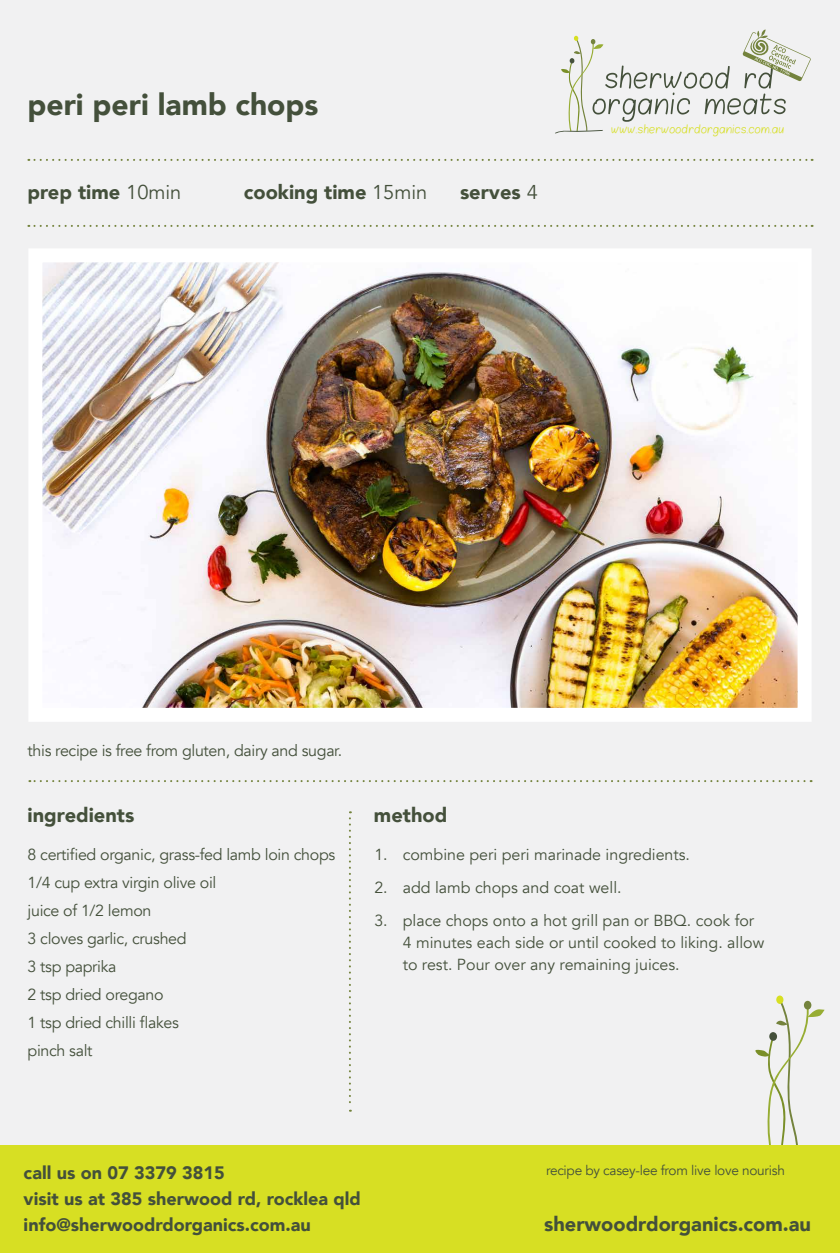
<style>
.page{position:relative;width:840px;height:1253px;background:#fff}
.page>*{position:absolute;margin:0;border:0;box-sizing:border-box;transform-origin:0 0}
.t1{font:900 30px "Avenir";color:#44503b}
.t2{font:900 20px "Avenir";color:#44503b}
.t3{font:900 18px/26px "Avenir";color:#44503b}
.t4{font:16px/28px "Avenir";letter-spacing:-.02em;color:#44503b}
.t5{font:16px/22px "Avenir";color:#44503b}
.t6{font:13.6px "Avenir";letter-spacing:-.02em;color:#44503b}
.t7{font:9.8px "Blokletters Balpen";color:#d7df23}
.s1{font-weight:400}
</style>
<div class="page">
<div style="left:0;top:0;width:839px;height:1151px;background:#f1f1f2"></div>
<svg style="left:743px;top:1002px;width:82px;height:144px"></svg>
<svg style="left:768px;top:1032px;width:8px;height:9px"></svg>
<svg style="left:775px;top:995px;width:8px;height:9px"></svg>
<div style="left:803px;top:1001px;width:7px;height:8px;background:#74833d;border-radius:50%"></div>
<div style="left:0;top:1146px;width:839px;height:107px;background:#d7df23"></div>
<img style="left:43px;top:263px;width:753px;height:444px">
<div style="left:28px;top:248px;width:783px;height:474px;border:14px solid #fff"></div>
<svg style="left:555px;top:30px;width:255px;height:104px"></svg>
<svg style="left:28px;top:225px;width:784px;height:2px"></svg>
<svg style="left:349px;top:811px;width:2px;height:301px"></svg>
<svg style="left:28px;top:159px;width:784px;height:2px"></svg>
<svg style="left:29px;top:780px;width:775px;height:2px"></svg>
<h1 class="t1" style="left:28px;top:79px;width:292px">peri peri lamb chops</h1>
<p class="t2" style="left:28px;top:175px;width:155px">prep time <span class="s1">10min</span></p>
<p class="t2" style="left:244px;top:175px;width:185px">cooking time <span class="s1">15min</span></p>
<p class="t2" style="left:460px;top:175px;width:79px">serves <span class="s1">4</span></p>
<p class="t7" style="left:611px;top:122px;width:174px">www.sherwoodrdorganics.com.au</p>
<p class="t4" style="left:28px;top:737px;width:316px">this recipe is free from gluten, dairy and sugar.</p>
<p class="t2" style="left:28px;top:798px;width:108px">ingredients</p>
<p class="t2" style="left:374px;top:798px;width:75px">method</p>
<p class="t4" style="left:28px;top:840px;width:309px">8 certified organic, grass-fed lamb loin chops<br>1/4 cup extra virgin olive oil<br>juice of 1/2 lemon<br>3 cloves garlic, crushed<br>3 tsp paprika<br>2 tsp dried oregano<br>1 tsp dried chilli flakes<br>pinch salt</p>
<p class="t5" style="left:374px;top:843px;width:317px">1. combine peri peri marinade ingredients.</p>
<p class="t5" style="left:374px;top:877px;width:249px">2. add lamb chops and coat well.</p>
<p class="t5" style="left:402px;top:910px;width:363px;text-indent:-28px">3. place chops onto a hot grill pan or BBQ. cook for<br>4 minutes each side or until cooked to liking. allow to rest. Pour over any remaining juices.</p>
<p class="t3" style="left:24px;top:1159px;width:338px">call us on 07 3379 3815<br>visit us at 385 sherwood rd, rocklea qld info@sherwoodrdorganics.com.au</p>
<p class="t6" style="left:545px;top:1162px;width:240px">recipe by casey-lee from live love nourish</p>
<p class="t2" style="left:544px;top:1207px;width:268px">sherwoodrdorganics.com.au</p>
</div>
